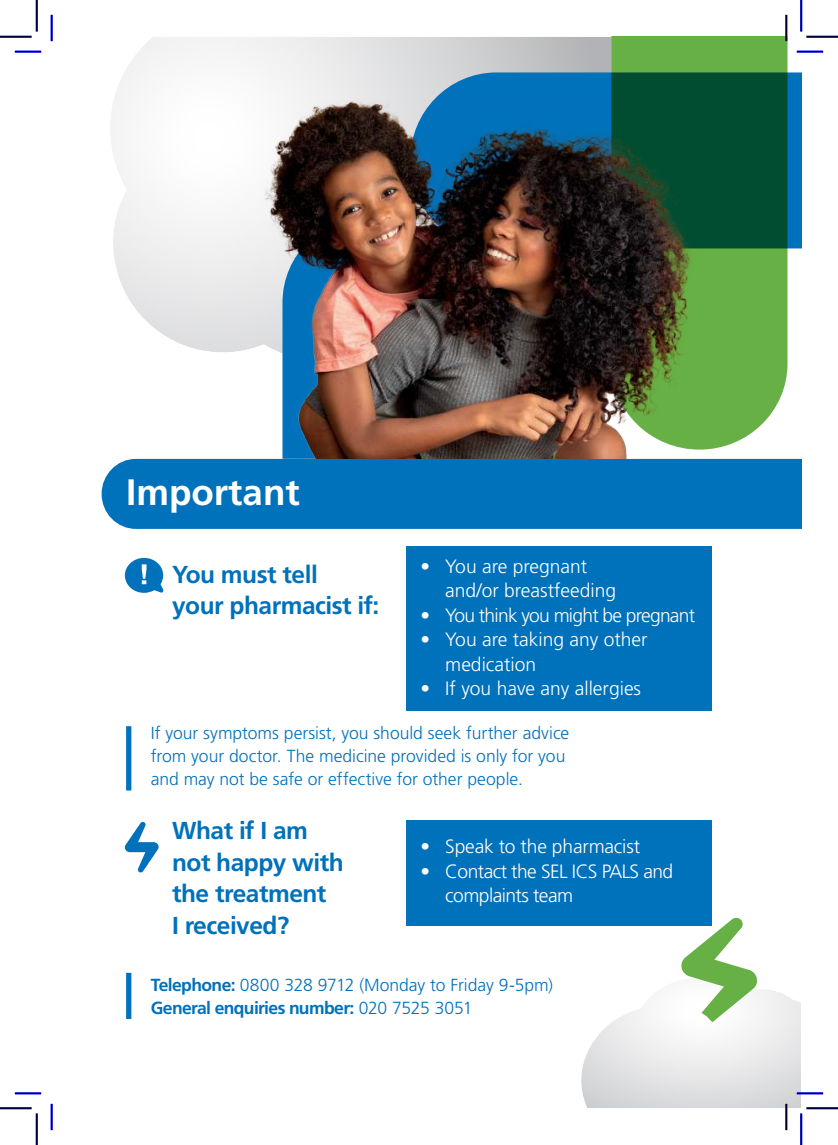
<style>
.page{position:relative;width:838px;height:1145px;background:#fff}
.page>*{position:absolute;margin:0;border:0;box-sizing:border-box;transform-origin:0 0}
.t1{font:700 36.75px "Frutiger LT Pro";color:#fff}
.t2{font:700 24.5px/31.5px "Frutiger LT Pro";letter-spacing:-.02em;color:#0071bb}
.t3{font:300 19.25px/24.5px "Frutiger LT Pro";letter-spacing:-.01em;color:#fff}
.t4{font:300 19.25px/24.5px "Frutiger LT Pro";letter-spacing:-.03em;color:#fff}
.t5{font:300 19.25px "Frutiger LT Pro";letter-spacing:-.04em;color:#fff}
.t6{font:300 17.5px/22.8px "Frutiger LT Pro";color:#0071bb}
.s1{font-weight:700}
</style>
<div class="page">
<div style="left:406px;top:546px;width:305px;height:165px;background:#0071bb"></div>
<div style="left:406px;top:821px;width:305px;height:105px;background:#0071bb"></div>
<div style="left:102px;top:459px;width:699px;height:70px;background:#0071bb"></div>
<svg style="left:125px;top:822px;width:34px;height:51px"></svg>
<svg style="left:410px;top:72px;width:391px;height:176px;background:#2281bd"></svg>
<svg style="left:611px;top:37px;width:176px;height:399px;background:#428b44"></svg>
<img style="left:228px;top:88px;width:519px;height:371px">
<div style="left:126px;top:726px;width:5px;height:64px;background:#0071bb"></div>
<div style="left:126px;top:973px;width:5px;height:46px;background:#0071bb"></div>
<svg style="left:125px;top:558px;width:39px;height:35px"></svg>
<svg style="left:682px;top:917px;width:76px;height:112px"></svg>
<hr style="left:15px;top:51px;width:26px;height:2px;background:#00f">
<hr style="left:796px;top:51px;width:27px;height:2px;background:#00f">
<hr style="left:15px;top:1092px;width:26px;height:2px;background:#00f">
<hr style="left:796px;top:1092px;width:27px;height:2px;background:#00f">
<hr style="left:51px;top:15px;width:2px;height:26px;background:#00f">
<hr style="left:51px;top:1104px;width:2px;height:26px;background:#00f">
<hr style="left:785px;top:15px;width:2px;height:26px;background:#00f">
<hr style="left:785px;top:1104px;width:2px;height:26px;background:#00f">
<svg style="left:15px;top:51px;width:26px;height:1px"></svg>
<svg style="left:796px;top:51px;width:27px;height:1px"></svg>
<svg style="left:15px;top:1093px;width:26px;height:1px"></svg>
<svg style="left:796px;top:1093px;width:27px;height:1px"></svg>
<svg style="left:51px;top:15px;width:1px;height:26px"></svg>
<svg style="left:51px;top:1104px;width:1px;height:26px"></svg>
<svg style="left:786px;top:15px;width:1px;height:26px"></svg>
<svg style="left:786px;top:1104px;width:1px;height:26px"></svg>
<hr style="left:0;top:36px;width:32px;height:2px;background:#00f">
<hr style="left:806px;top:36px;width:31px;height:2px;background:#00f">
<hr style="left:0;top:1107px;width:32px;height:2px;background:#00f">
<hr style="left:806px;top:1107px;width:31px;height:2px;background:#00f">
<hr style="left:36px;top:0;width:2px;height:31px;background:#00f">
<hr style="left:36px;top:1113px;width:2px;height:32px;background:#00f">
<hr style="left:800px;top:0;width:2px;height:31px;background:#00f">
<hr style="left:800px;top:1113px;width:2px;height:32px;background:#00f">
<hr style="left:0;top:36px;width:32px;height:1px;background:#000">
<hr style="left:806px;top:36px;width:31px;height:1px;background:#000">
<hr style="left:0;top:1108px;width:32px;height:1px;background:#000">
<hr style="left:806px;top:1108px;width:31px;height:1px;background:#000">
<hr style="left:36px;top:0;width:1px;height:31px;background:#000">
<hr style="left:36px;top:1113px;width:1px;height:32px;background:#000">
<hr style="left:800px;top:0;width:1px;height:31px;background:#000">
<hr style="left:800px;top:1113px;width:1px;height:32px;background:#000">
<h1 class="t1" style="left:126px;top:477px;width:175px">Important</h1>
<h2 class="t2" style="left:172px;top:561px;width:209px">You must tell<br>your pharmacist if:</h2>
<p class="t3" style="left:445px;top:555px;width:172px;text-indent:-25px">• You are pregnant and/or breastfeeding</p>
<p class="t5" style="left:420px;top:607px;width:276px">• You think you might be pregnant</p>
<p class="t3" style="left:445px;top:629px;width:204px;text-indent:-25px">• You are taking any other medication</p>
<p class="t3" style="left:420px;top:678px;width:222px">• If you have any allergies</p>
<p class="t6" style="left:151px;top:723px;width:420px">If your symptoms persist, you should seek further advice from your doctor. The medicine provided is only for you and may not be safe or effective for other people.</p>
<h2 class="t2" style="left:172px;top:817px;width:173px">What if I am not happy with the treatment<br>I received?</h2>
<p class="t3" style="left:420px;top:836px;width:221px">• Speak to the pharmacist</p>
<p class="t4" style="left:445px;top:860px;width:229px;text-indent:-25px">• Contact the SEL ICS PALS and complaints team</p>
<p class="t6" style="left:151px;top:975px;width:404px"><span class="s1">Telephone:</span> 0800 328 9712 (Monday to Friday 9-5pm)<br><span class="s1">General enquiries number:</span> 020 7525 3051</p>
</div>
